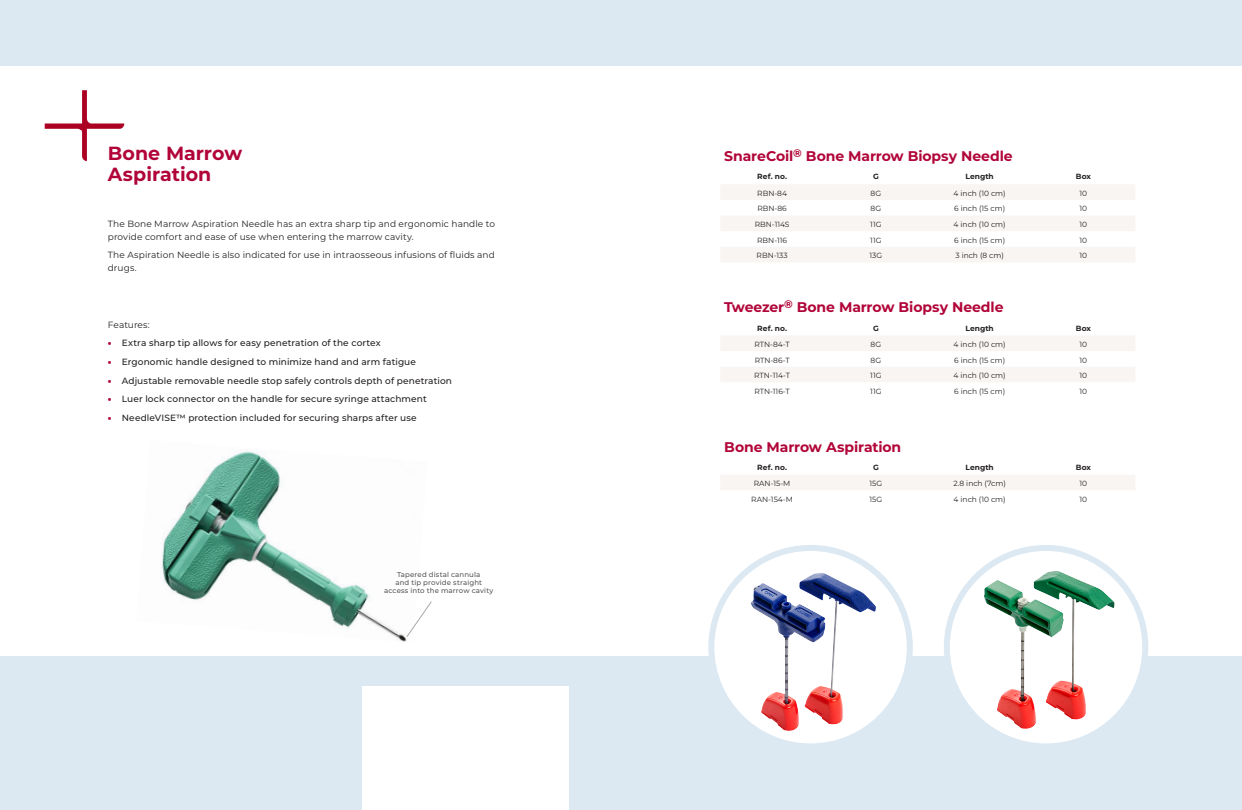
<style>
.page{position:relative;width:1242px;height:810px;background:#fff}
.page>*{position:absolute;margin:0;border:0;box-sizing:border-box;transform-origin:0 0}
.Rubrik{font:700 19px/21px "Montserrat";color:#b10439}
.t1{font:700 14px "Montserrat";letter-spacing:-.01em;color:#b10439}
.t2{font:500 9px "Montserrat";letter-spacing:.01em;color:#231f20}
.Brødtekst{font:9px/13px "Montserrat";letter-spacing:.01em;color:#231f20}
.t3{font:7.5px "Montserrat";color:#231f20}
.t4{font:700 7.5px "Montserrat";color:#231f20}
.Floating_features{font:500 7px/8px "Montserrat";letter-spacing:.02em;color:#57585a;text-align:center}
.s1{font-weight:900;color:#b10439}
</style>
<div class="page">
<div style="left:0;top:655px;width:1241px;height:154px;background:#dce9f3"></div>
<div style="left:362px;top:686px;width:206px;height:123px;background:#fff"></div>
<div style="left:0;top:0;width:1241px;height:65px;background:#dce9f3"></div>
<img style="left:44px;top:90px;width:81px;height:72px">
<img style="left:162px;top:451px;width:246px;height:191px">
<svg style="left:406px;top:600px;width:26px;height:36px"></svg>
<svg style="left:721px;top:185px;width:413px;height:77px"></svg>
<svg style="left:721px;top:336px;width:413px;height:46px"></svg>
<div style="left:721px;top:475px;width:413px;height:15px;background:#f8f5f3"></div>
<div style="left:711px;top:547px;width:198px;height:199px;background:#fff;border-radius:50%"></div>
<img style="left:750px;top:572px;width:125px;height:152px">
<div style="left:708px;top:544px;width:204px;height:205px;border:6px solid #dce9f3;border-radius:50%"></div>
<svg style="left:946px;top:547px;width:198px;height:199px"></svg>
<img style="left:1033px;top:570px;width:81px;height:148px">
<div style="left:943px;top:544px;width:204px;height:205px;border:6px solid #dce9f3;border-radius:50%"></div>
<p class="Rubrik" style="left:108px;top:142px;width:136px">Bone Marrow<br>Aspiration</p>
<p class="Brødtekst" style="left:108px;top:216px;width:389px">The Bone Marrow Aspiration Needle has an extra sharp tip and ergonomic handle to provide comfort and ease of use when entering the marrow cavity.</p>
<p class="Brødtekst" style="left:108px;top:248px;width:388px">The Aspiration Needle is also indicated for use in intraosseous infusions of fluids and drugs.</p>
<p class="Brødtekst" style="left:108px;top:317px;width:43px">Features:</p>
<p class="t2" style="left:108px;top:336px;width:274px"><span class="s1">•</span> Extra sharp tip allows for easy penetration of the cortex</p>
<p class="t2" style="left:108px;top:355px;width:310px"><span class="s1">•</span> Ergonomic handle designed to minimize hand and arm fatigue</p>
<p class="t2" style="left:108px;top:374px;width:345px"><span class="s1">•</span> Adjustable removable needle stop safely controls depth of penetration</p>
<p class="t2" style="left:108px;top:392px;width:320px"><span class="s1">•</span> Luer lock connector on the handle for secure syringe attachment</p>
<p class="t2" style="left:108px;top:411px;width:310px"><span class="s1">•</span> NeedleVISE™ protection included for securing sharps after use</p>
<p class="Floating_features" style="left:384px;top:569px;width:111px">Tapered distal cannula<br>and tip provide straight access into the marrow cavity</p>
<p class="t1" style="left:724px;top:146px;width:290px">SnareCoil<sup>®</sup> Bone Marrow Biopsy Needle</p>
<p class="t4" style="left:757px;top:171px;width:31px">Ref. no.</p>
<p class="t4" style="left:872px;top:171px;width:7px">G</p>
<p class="t4" style="left:965px;top:171px;width:30px">Length</p>
<p class="t4" style="left:1075px;top:171px;width:16px">Box</p>
<p class="t3" style="left:757px;top:188px;width:31px">RBN-84</p>
<p class="t3" style="left:870px;top:188px;width:12px">8G</p>
<p class="t3" style="left:953px;top:188px;width:54px">4 inch (10 cm)</p>
<p class="t3" style="left:1079px;top:188px;width:9px">10</p>
<p class="t3" style="left:757px;top:203px;width:31px">RBN-86</p>
<p class="t3" style="left:870px;top:203px;width:12px">8G</p>
<p class="t3" style="left:953px;top:203px;width:52px">6 inch (15 cm)</p>
<p class="t3" style="left:1079px;top:203px;width:9px">10</p>
<p class="t3" style="left:754px;top:219px;width:36px">RBN-114S</p>
<p class="t3" style="left:870px;top:219px;width:13px">11G</p>
<p class="t3" style="left:953px;top:219px;width:54px">4 inch (10 cm)</p>
<p class="t3" style="left:1079px;top:219px;width:9px">10</p>
<p class="t3" style="left:757px;top:234px;width:31px">RBN-116</p>
<p class="t3" style="left:870px;top:234px;width:13px">11G</p>
<p class="t3" style="left:953px;top:234px;width:52px">6 inch (15 cm)</p>
<p class="t3" style="left:1079px;top:234px;width:9px">10</p>
<p class="t3" style="left:756px;top:250px;width:33px">RBN-133</p>
<p class="t3" style="left:869px;top:250px;width:14px">13G</p>
<p class="t3" style="left:955px;top:250px;width:50px">3 inch (8 cm)</p>
<p class="t3" style="left:1079px;top:250px;width:9px">10</p>
<p class="t1" style="left:724px;top:297px;width:281px">Tweezer<sup>®</sup> Bone Marrow Biopsy Needle</p>
<p class="t4" style="left:757px;top:322px;width:31px">Ref. no.</p>
<p class="t4" style="left:872px;top:322px;width:7px">G</p>
<p class="t4" style="left:965px;top:322px;width:30px">Length</p>
<p class="t4" style="left:1075px;top:322px;width:16px">Box</p>
<p class="t3" style="left:754px;top:339px;width:37px">RTN-84-T</p>
<p class="t3" style="left:870px;top:339px;width:12px">8G</p>
<p class="t3" style="left:953px;top:339px;width:54px">4 inch (10 cm)</p>
<p class="t3" style="left:1079px;top:339px;width:9px">10</p>
<p class="t3" style="left:754px;top:354px;width:36px">RTN-86-T</p>
<p class="t3" style="left:870px;top:354px;width:12px">8G</p>
<p class="t3" style="left:953px;top:354px;width:52px">6 inch (15 cm)</p>
<p class="t3" style="left:1079px;top:354px;width:9px">10</p>
<p class="t3" style="left:754px;top:370px;width:37px">RTN-114-T</p>
<p class="t3" style="left:870px;top:370px;width:13px">11G</p>
<p class="t3" style="left:953px;top:370px;width:54px">4 inch (10 cm)</p>
<p class="t3" style="left:1079px;top:370px;width:9px">10</p>
<p class="t3" style="left:754px;top:385px;width:37px">RTN-116-T</p>
<p class="t3" style="left:870px;top:385px;width:13px">11G</p>
<p class="t3" style="left:953px;top:385px;width:52px">6 inch (15 cm)</p>
<p class="t3" style="left:1079px;top:385px;width:9px">10</p>
<p class="t1" style="left:724px;top:436px;width:178px">Bone Marrow Aspiration</p>
<p class="t4" style="left:757px;top:461px;width:31px">Ref. no.</p>
<p class="t4" style="left:872px;top:461px;width:7px">G</p>
<p class="t4" style="left:965px;top:461px;width:30px">Length</p>
<p class="t4" style="left:1075px;top:461px;width:16px">Box</p>
<p class="t3" style="left:753px;top:478px;width:38px">RAN-15-M</p>
<p class="t3" style="left:869px;top:478px;width:14px">15G</p>
<p class="t3" style="left:953px;top:478px;width:54px">2.8 inch (7cm)</p>
<p class="t3" style="left:1079px;top:478px;width:9px">10</p>
<p class="t3" style="left:751px;top:493px;width:43px">RAN-154-M</p>
<p class="t3" style="left:869px;top:493px;width:14px">15G</p>
<p class="t3" style="left:953px;top:493px;width:54px">4 inch (10 cm)</p>
<p class="t3" style="left:1079px;top:493px;width:9px">10</p>
</div>
